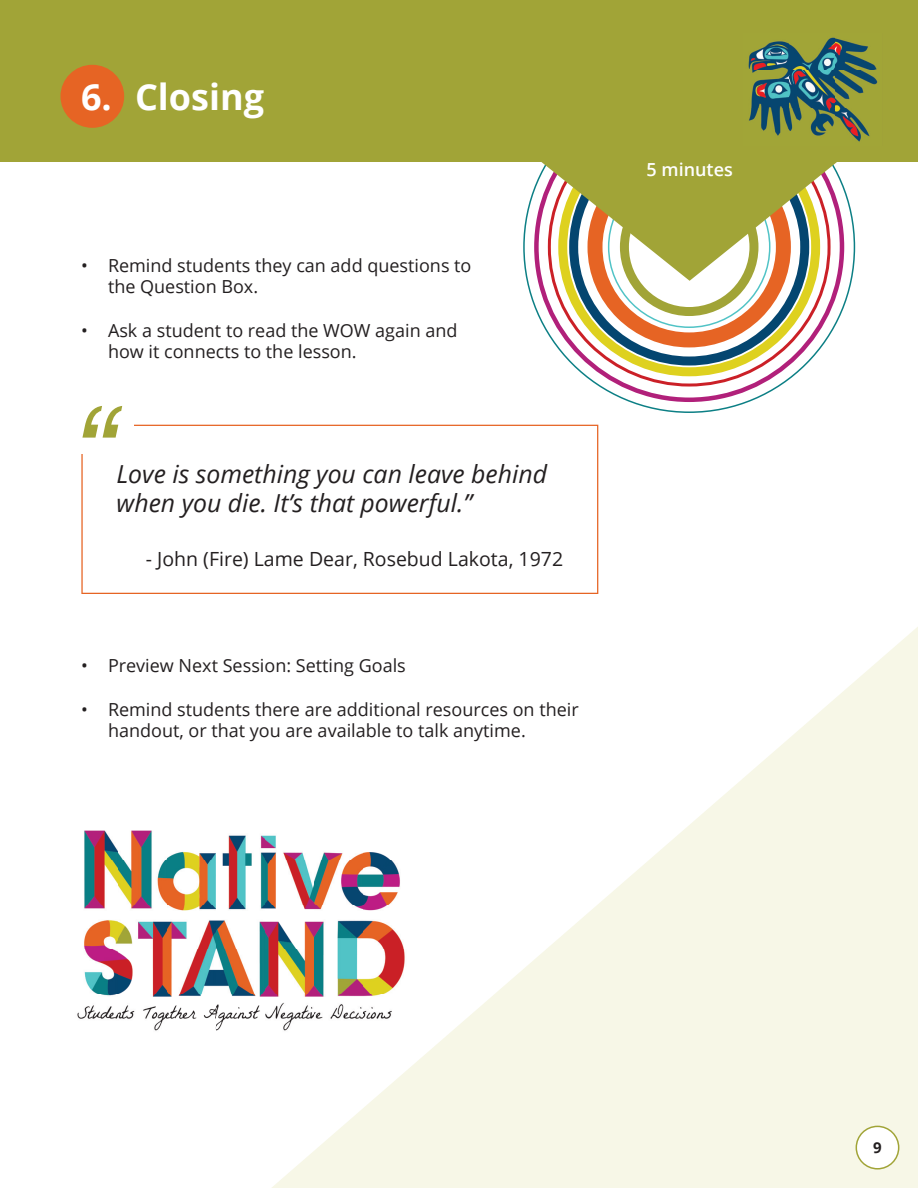
<style>
.page{position:relative;width:918px;height:1188px;background:#fff}
.page>*{position:absolute;margin:0;border:0;box-sizing:border-box;transform-origin:0 0}
.t1{font:italic 129.3px "Arial";color:#a1a437}
.t2{font:700 36px "Open Sans";color:#fff}
.t3{font:italic 24.9px/29.8px "Open Sans";color:#231f20}
.t4{font:19.5px "Open Sans";color:#231f20}
.t5{font:18px/21.6px "Open Sans";color:#231f20}
.t6{font:600 18px "Open Sans";color:#fff}
.t7{font:700 15px "Open Sans";color:#231f20}
</style>
<div class="page">
<svg style="left:272px;top:627px;width:646px;height:561px;fill:#f7f7e7"></svg>
<svg style="left:523px;top:187px;width:332px;height:226px"></svg>
<svg style="left:534px;top:171px;width:310px;height:231px"></svg>
<svg style="left:548px;top:347px;width:283px;height:40px"></svg>
<svg style="left:558px;top:347px;width:262px;height:29px"></svg>
<svg style="left:569px;top:347px;width:240px;height:19px"></svg>
<div style="left:0;top:0;width:918px;height:162px;background:#a1a437"></div>
<svg style="left:541px;top:162px;width:296px;height:185px"></svg>
<div style="left:60px;top:65px;width:64px;height:63px;background:#e66424;border-radius:50%"></div>
<img style="left:77px;top:816px;width:335px;height:223px">
<img style="left:748px;top:37px;width:130px;height:105px">
<svg style="left:81px;top:425px;width:517px;height:169px"></svg>
<div style="left:62px;top:395px;width:72px;height:59px;background:#fff"></div>
<svg style="left:856px;top:1126px;width:43px;height:44px"></svg>
<h2 class="t2" style="left:81px;top:72px;width:185px">6. Closing</h2>
<p class="t5" style="left:108px;top:254px;width:365px;text-indent:-27px">• Remind students they can add questions to the Question Box.</p>
<p class="t5" style="left:108px;top:319px;width:351px;text-indent:-27px">• Ask a student to read the WOW again and how it connects to the lesson.</p>
<h1 class="t1" style="left:69px;top:371px;width:45px">“</h1>
<h3 class="t3" style="left:117px;top:458px;width:432px">Love is something you can leave behind when you die. It’s that powerful.”</h3>
<p class="t4" style="left:146px;top:545px;width:419px">- John (Fire) Lame Dear, Rosebud Lakota, 1972</p>
<p class="t5" style="left:81px;top:655px;width:326px">• Preview Next Session: Setting Goals</p>
<p class="t5" style="left:108px;top:698px;width:472px;text-indent:-27px">• Remind students there are additional resources on their handout, or that you are available to talk anytime.</p>
<p class="t6" style="left:647px;top:157px;width:88px">5 minutes</p>
<p class="t7" style="left:873px;top:1137px;width:10px">9</p>
</div>
